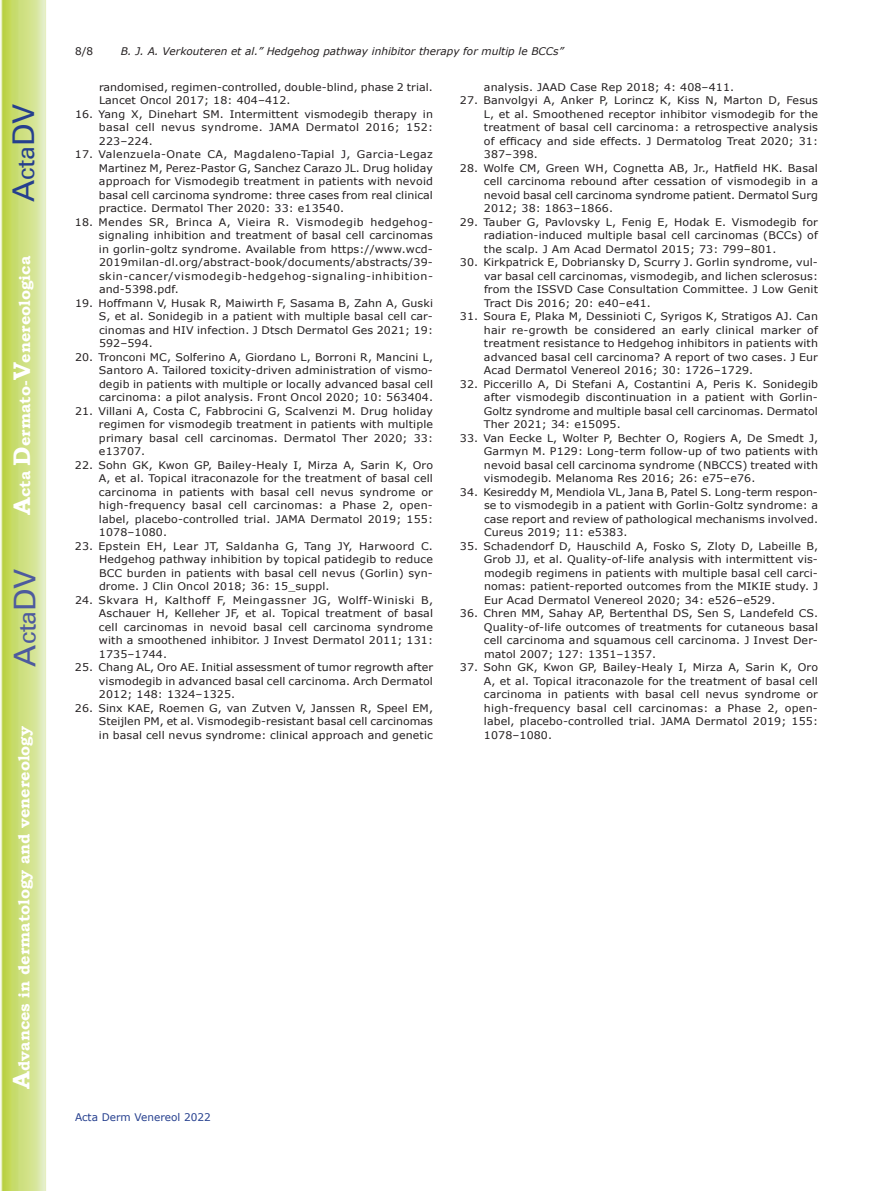
<style>
.page{position:relative;width:893px;height:1191px;background:#fff}
.page>*{position:absolute;margin:0;border:0;box-sizing:border-box;transform-origin:0 0}
.t1{font:30px "Univers";color:#4d5a9e}
.t2{font:30px "Univers";color:#253f8e}
.t3{font:700 15.75px "Bookman Old Style";color:#fff}
.t4{font:10.5px/13.5px "Verdana";letter-spacing:.01em;color:#231f20;text-align:justify;scale:1.05 1}
.t5{font:italic 10.5px "Verdana";color:#231f20}
.t6{font:10.5px "Verdana";color:#253f8e}
.t7{font:10.5px "Verdana";letter-spacing:.01em;color:#231f20}
.s1{font-size:24px}
</style>
<div class="page">
<svg style="left:1px;top:0;width:45px;height:1191px;background:#cfe084"></svg>
<h1 class="t2" style="left:6px;top:202px;width:100px;rotate:-90deg">A<span class="s1">cta</span>DV</h1>
<h2 class="t3" style="left:15px;top:515px;width:260px;rotate:-90deg"><span class="s1">A</span>cta <span class="s1">D</span>ermato-<span class="s1">V</span>enereologica</h2>
<h1 class="t1" style="left:7px;top:666px;width:100px;rotate:-90deg">A<span class="s1">cta</span>DV</h1>
<h2 class="t3" style="left:15px;top:1088px;width:364px;rotate:-90deg"><span class="s1">A</span>dvances in dermatology and venereology</h2>
<p class="t7" style="left:75px;top:44px;width:20px">8/8</p>
<p class="t5" style="left:121px;top:44px;width:444px">B. J. A. Verkouteren et al.” Hedgehog pathway inhibitor therapy for multip le BCCs”</p>
<p class="t4" style="left:99px;top:80px;width:320px">randomised, regimen-controlled, double-blind, phase 2 trial.<br>Lancet Oncol 2017; 18: 404–412.</p>
<p class="t4" style="left:99px;top:107px;width:320px;text-indent:-24px">16. Yang X, Dinehart SM. Intermittent vismodegib therapy in basal cell nevus syndrome. JAMA Dermatol 2016; 152:<br>223–224.</p>
<p class="t4" style="left:99px;top:148px;width:320px;text-indent:-24px">17. Valenzuela-Onate CA, Magdaleno-Tapial J, Garcia-Legaz Martinez M, Perez-Pastor G, Sanchez Carazo JL. Drug holiday approach for Vismodegib treatment in patients with nevoid basal cell carcinoma syndrome: three cases from real clinical practice. Dermatol Ther 2020: 33: e13540.</p>
<p class="t4" style="left:99px;top:215px;width:320px;text-indent:-24px">18. Mendes SR, Brinca A, Vieira R. Vismodegib hedgehog&shy;signaling inhibition and treatment of basal cell carcinomas in gorlin-goltz syndrome. Available from https://www.wcd-2019milan-dl.org/abstract-book/documents/abstracts/39- skin-cancer/vismodegib-hedgehog-signaling-inhibition&shy;and-5398.pdf.</p>
<p class="t4" style="left:99px;top:296px;width:320px;text-indent:-24px">19. Hoffmann V, Husak R, Maiwirth F, Sasama B, Zahn A, Guski S, et al. Sonidegib in a patient with multiple basal cell car&shy;cinomas and HIV infection. J Dtsch Dermatol Ges 2021; 19:<br>592–594.</p>
<p class="t4" style="left:99px;top:350px;width:320px;text-indent:-24px">20. Tronconi MC, Solferino A, Giordano L, Borroni R, Mancini L, Santoro A. Tailored toxicity-driven administration of vismo&shy;degib in patients with multiple or locally advanced basal cell carcinoma: a pilot analysis. Front Oncol 2020; 10: 563404.</p>
<p class="t4" style="left:99px;top:404px;width:320px;text-indent:-24px">21. Villani A, Costa C, Fabbrocini G, Scalvenzi M. Drug holiday regimen for vismodegib treatment in patients with multiple primary basal cell carcinomas. Dermatol Ther 2020; 33: e13707.</p>
<p class="t4" style="left:99px;top:458px;width:320px;text-indent:-24px">22. Sohn GK, Kwon GP, Bailey-Healy I, Mirza A, Sarin K, Oro A, et al. Topical itraconazole for the treatment of basal cell carcinoma in patients with basal cell nevus syndrome or high-frequency basal cell carcinomas: a Phase 2, open&shy;label, placebo-controlled trial. JAMA Dermatol 2019; 155:<br>1078–1080.</p>
<p class="t4" style="left:99px;top:539px;width:320px;text-indent:-24px">23. Epstein EH, Lear JT, Saldanha G, Tang JY, Harwoord C.<br>Hedgehog pathway inhibition by topical patidegib to reduce BCC burden in patients with basal cell nevus (Gorlin) syn&shy;drome. J Clin Oncol 2018; 36: 15_suppl.</p>
<p class="t4" style="left:99px;top:593px;width:320px;text-indent:-24px">24. Skvara H, Kalthoff F, Meingassner JG, Wolff-Winiski B, Aschauer H, Kelleher JF, et al. Topical treatment of basal cell carcinomas in nevoid basal cell carcinoma syndrome with a smoothened inhibitor. J Invest Dermatol 2011; 131:<br>1735–1744.</p>
<p class="t4" style="left:99px;top:661px;width:320px;text-indent:-24px">25. Chang AL, Oro AE. Initial assessment of tumor regrowth after vismodegib in advanced basal cell carcinoma. Arch Dermatol 2012; 148: 1324–1325.</p>
<p class="t4" style="left:99px;top:701px;width:320px;text-indent:-24px">26. Sinx KAE, Roemen G, van Zutven V, Janssen R, Speel EM, Steijlen PM, et al. Vismodegib-resistant basal cell carcinomas in basal cell nevus syndrome: clinical approach and genetic</p>
<p class="t4" style="left:484px;top:80px;width:240px">analysis. JAAD Case Rep 2018; 4: 408–411.</p>
<p class="t4" style="left:484px;top:94px;width:320px;text-indent:-24px">27. Banvolgyi A, Anker P, Lorincz K, Kiss N, Marton D, Fesus L, et al. Smoothened receptor inhibitor vismodegib for the treatment of basal cell carcinoma: a retrospective analysis of efficacy and side effects. J Dermatolog Treat 2020; 31:<br>387–398.</p>
<p class="t4" style="left:484px;top:161px;width:320px;text-indent:-24px">28. Wolfe CM, Green WH, Cognetta AB, Jr., Hatfield HK. Basal cell carcinoma rebound after cessation of vismodegib in a nevoid basal cell carcinoma syndrome patient. Dermatol Surg 2012; 38: 1863–1866.</p>
<p class="t4" style="left:484px;top:215px;width:320px;text-indent:-24px">29. Tauber G, Pavlovsky L, Fenig E, Hodak E. Vismodegib for radiation-induced multiple basal cell carcinomas (BCCs) of the scalp. J Am Acad Dermatol 2015; 73: 799–801.</p>
<p class="t4" style="left:484px;top:256px;width:320px;text-indent:-24px">30. Kirkpatrick E, Dobriansky D, Scurry J. Gorlin syndrome, vul&shy;var basal cell carcinomas, vismodegib, and lichen sclerosus: from the ISSVD Case Consultation Committee. J Low Genit Tract Dis 2016; 20: e40–e41.</p>
<p class="t4" style="left:484px;top:310px;width:320px;text-indent:-24px">31. Soura E, Plaka M, Dessinioti C, Syrigos K, Stratigos AJ. Can hair re-growth be considered an early clinical marker of treatment resistance to Hedgehog inhibitors in patients with advanced basal cell carcinoma? A report of two cases. J Eur Acad Dermatol Venereol 2016; 30: 1726–1729.</p>
<p class="t4" style="left:484px;top:377px;width:320px;text-indent:-24px">32. Piccerillo A, Di Stefani A, Costantini A, Peris K. Sonidegib after vismodegib discontinuation in a patient with Gorlin-Goltz syndrome and multiple basal cell carcinomas. Dermatol Ther 2021; 34: e15095.</p>
<p class="t4" style="left:484px;top:431px;width:320px;text-indent:-24px">33. Van Eecke L, Wolter P, Bechter O, Rogiers A, De Smedt J, Garmyn M. P129: Long-term follow-up of two patients with nevoid basal cell carcinoma syndrome (NBCCS) treated with vismodegib. Melanoma Res 2016; 26: e75–e76.</p>
<p class="t4" style="left:484px;top:485px;width:320px;text-indent:-24px">34. Kesireddy M, Mendiola VL, Jana B, Patel S. Long-term respon&shy;se to vismodegib in a patient with Gorlin-Goltz syndrome: a case report and review of pathological mechanisms involved.<br>Cureus 2019; 11: e5383.</p>
<p class="t4" style="left:484px;top:539px;width:320px;text-indent:-24px">35. Schadendorf D, Hauschild A, Fosko S, Zloty D, Labeille B, Grob JJ, et al. Quality-of-life analysis with intermittent vis&shy;modegib regimens in patients with multiple basal cell carci&shy;nomas: patient-reported outcomes from the MIKIE study. J Eur Acad Dermatol Venereol 2020; 34: e526–e529.</p>
<p class="t4" style="left:484px;top:607px;width:320px;text-indent:-24px">36. Chren MM, Sahay AP, Bertenthal DS, Sen S, Landefeld CS.<br>Quality-of-life outcomes of treatments for cutaneous basal cell carcinoma and squamous cell carcinoma. J Invest Der&shy;matol 2007; 127: 1351–1357.</p>
<p class="t4" style="left:484px;top:661px;width:320px;text-indent:-24px">37. Sohn GK, Kwon GP, Bailey-Healy I, Mirza A, Sarin K, Oro A, et al. Topical itraconazole for the treatment of basal cell carcinoma in patients with basal cell nevus syndrome or high-frequency basal cell carcinomas: a Phase 2, open&shy;label, placebo-controlled trial. JAMA Dermatol 2019; 155:<br>1078–1080.</p>
<p class="t6" style="left:75px;top:1110px;width:137px">Acta Derm Venereol 2022</p>
</div>
